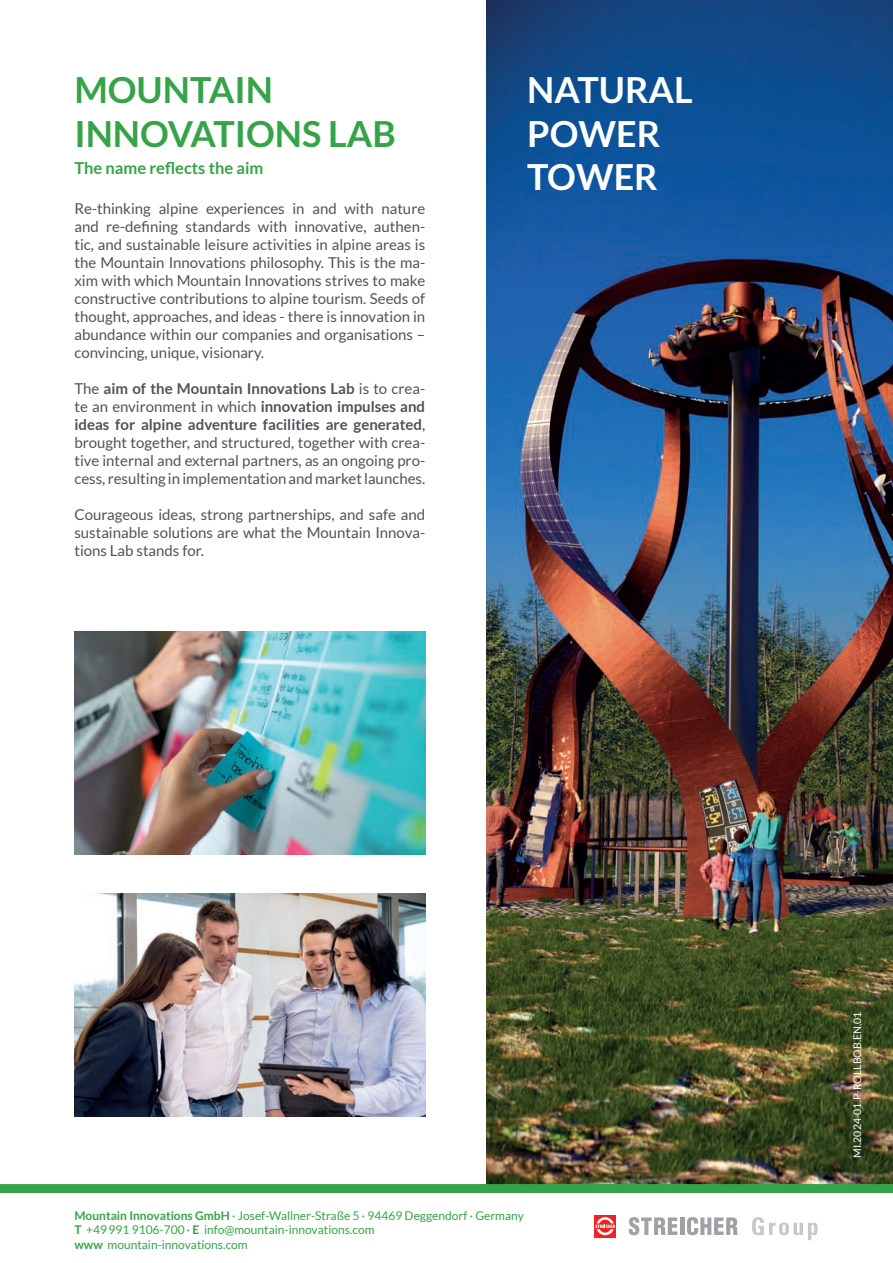
<style>
.page{position:relative;width:893px;height:1263px;background:#fff}
.page>*{position:absolute;margin:0;border:0;box-sizing:border-box;transform-origin:0 0}
.t1{font:700 36px "Lato";color:#36a348}
.t2{font:700 36px "Lato";color:#fff}
.t3{font:700 16.5px "Lato";color:#36a348}
.t4{font:15px/18px "Lato";color:#4d545a;text-align:justify}
.t5{font:12px "Lato";color:#36a348}
.t6{font:10.5px "Lato";color:#fff}
.s1{font-weight:700}
</style>
<div class="page">
<img style="left:486px;top:0;width:407px;height:1184px">
<svg style="left:629px;top:1217px;width:48px;height:18px"></svg>
<hr style="left:680px;top:1217px;width:4px;height:18px;background:#9ea2a5">
<svg style="left:687px;top:1217px;width:51px;height:18px"></svg>
<svg style="left:752px;top:1217px;width:65px;height:23px"></svg>
<div style="left:594px;top:1215px;width:22px;height:22px;background:#ec2323"></div>
<svg style="left:595px;top:1217px;width:20px;height:18px"></svg>
<img style="left:74px;top:631px;width:351px;height:224px">
<img style="left:74px;top:893px;width:351px;height:223px">
<div style="left:0;top:1184px;width:893px;height:9px;background:#36a348"></div>
<p class="t1" style="left:74px;top:70px;width:200px">MOUNTAIN</p>
<p class="t1" style="left:74px;top:113px;width:323px">INNOVATIONS LAB</p>
<p class="t3" style="left:74px;top:158px;width:191px">The name reflects the aim</p>
<p class="t4" style="left:74px;top:200px;width:352px">Re-thinking alpine experiences in and with nature and re-defining standards with innovative, authen&shy;tic, and sustainable leisure activities in alpine areas is the Mountain Innovations philosophy. This is the ma&shy;xim with which Mountain Innovations strives to make constructive contributions to alpine tourism. Seeds of thought, approaches, and ideas - there is innovation in abundance within our companies and organisations – convincing, unique, visionary.</p>
<p class="t4" style="left:74px;top:380px;width:352px">The <span class="s1">aim of the Mountain Innovations Lab</span> is to crea&shy;te an environment in which <span class="s1">innovation impulses and ideas for alpine adventure facilities are generated</span>, brought together, and structured, together with crea&shy;tive internal and external partners, as an ongoing pro&shy;cess, resulting in implementation and market launches.</p>
<p class="t4" style="left:74px;top:506px;width:352px">Courageous ideas, strong partnerships, and safe and sustainable solutions are what the Mountain Innova&shy;tions Lab stands for.</p>
<p class="t2" style="left:527px;top:70px;width:167px">NATURAL</p>
<p class="t2" style="left:527px;top:113px;width:135px">POWER</p>
<p class="t2" style="left:527px;top:156px;width:132px">TOWER</p>
<p class="t5" style="left:74px;top:1209px;width:451px"><span class="s1">Mountain Innovations GmbH</span> · Josef-Wallner-Straße 5 · 94469 Deggendorf · Germany</p>
<p class="t5" style="left:74px;top:1223px;width:302px"><span class="s1">T</span> +49991 9106-700 · <span class="s1">E</span> info@mountain-innovations.com</p>
<p class="t5" style="left:74px;top:1238px;width:175px"><span class="s1">www</span> mountain-innovations.com</p>
<p class="t6" style="left:852px;top:1158px;width:147px;rotate:-90deg">MI.2024-01.P-ROLLBOB.EN.01</p>
</div>
